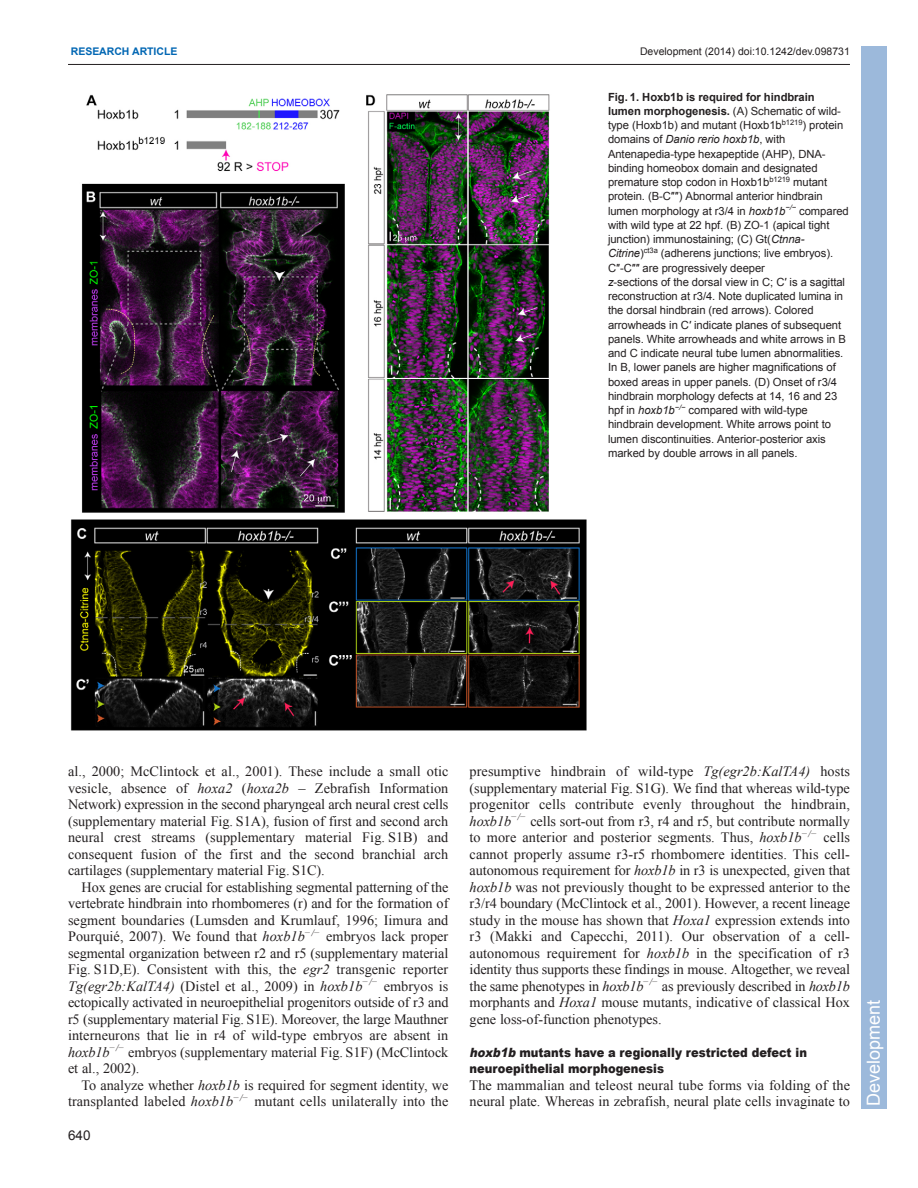
<style>
.page{position:relative;width:918px;height:1188px;background:#fff}
.page>*{position:absolute;margin:0;border:0;box-sizing:border-box;transform-origin:0 0}
.t1{font:18px "Arial";color:#fff}
.t2{font:14.25px/16.5px "Times New Roman";color:#231f20;text-align:justify}
.t3{font:13.5px "Arial";color:#231f20}
.t4{font:900 12.75px/16.5px "Arial";color:#231f20;scale:.9 1}
.t5{font:11.25px/14.2px "Arial";letter-spacing:-.005em;color:#231f20}
.t6{font:10.5px "Arial";color:#231f20}
.t7{font:700 10.5px "Arial";letter-spacing:-.005em;color:#0166b3}
.s1{font-weight:700}
.s2{font-style:italic}
</style>
<div class="page">
<hr style="left:68px;top:64px;width:782px;height:1px;background:#231f20">
<img style="left:70px;top:94px;width:517px;height:637px">
<div style="left:861px;top:46px;width:25px;height:1063px;background:#9cb9db"></div>
<p class="t7" style="left:71px;top:45px;width:108px">RESEARCH ARTICLE</p>
<p class="t6" style="left:640px;top:45px;width:211px">Development (2014) doi:10.1242/dev.098731</p>
<p class="t5" style="left:608px;top:90px;width:242px"><span class="s1">Fig. 1. Hoxb1b is required for hindbrain lumen morphogenesis.</span> (A) Schematic of wild&shy;type (Hoxb1b) and mutant (Hoxb1b<sup>b1219</sup>) protein domains of <span class="s2">Danio rerio hoxb1b</span>, with Antenapedia-type hexapeptide (AHP), DNA&shy;binding homeobox domain and designated premature stop codon in Hoxb1b<sup>b1219</sup> mutant protein. (B-C″″) Abnormal anterior hindbrain lumen morphology at r3/4 in <span class="s2">hoxb1b</span><sup>−/−</sup> compared with wild type at 22 hpf. (B) ZO-1 (apical tight junction) immunostaining; (C) Gt(<span class="s2">Ctnna-Citrine</span>)<sup>ct3a</sup> (adherens junctions; live embryos).<br>C″-C″″ are progressively deeper<br><span class="s2">z</span>-sections of the dorsal view in C; C′ is a sagittal reconstruction at r3/4. Note duplicated lumina in the dorsal hindbrain (red arrows). Colored arrowheads in C′ indicate planes of subsequent panels. White arrowheads and white arrows in B and C indicate neural tube lumen abnormalities.<br>In B, lower panels are higher magnifications of boxed areas in upper panels. (D) Onset of r3/4 hindbrain morphology defects at 14, 16 and 23 hpf in <span class="s2">hoxb1b</span><sup>−/−</sup> compared with wild-type hindbrain development. White arrows point to lumen discontinuities. Anterior-posterior axis marked by double arrows in all panels.</p>
<p class="t2" style="left:68px;top:763px;width:382px">al., 2000; McClintock et al., 2001). These include a small otic vesicle, absence of <span class="s2">hoxa2</span> (<span class="s2">hoxa2b</span> – Zebrafish Information Network) expression in the second pharyngeal arch neural crest cells (supplementary material Fig. S1A), fusion of first and second arch neural crest streams (supplementary material Fig. S1B) and consequent fusion of the first and the second branchial arch cartilages (supplementary material Fig. S1C).</p>
<p class="t2" style="left:68px;top:879px;width:382px;text-indent:13px">Hox genes are crucial for establishing segmental patterning of the vertebrate hindbrain into rhombomeres (r) and for the formation of segment boundaries (Lumsden and Krumlauf, 1996; Iimura and Pourquié, 2007). We found that <span class="s2">hoxb1b</span><sup>−/−</sup> embryos lack proper segmental organization between r2 and r5 (supplementary material Fig. S1D,E). Consistent with this, the <span class="s2">egr2</span> transgenic reporter <span class="s2">Tg(egr2b:KalTA4)</span> (Distel et al., 2009) in <span class="s2">hoxb1b</span><sup>−/−</sup> embryos is ectopically activated in neuroepithelial progenitors outside of r3 and r5 (supplementary material Fig. S1E). Moreover, the large Mauthner interneurons that lie in r4 of wild-type embryos are absent in <span class="s2">hoxb1b</span><sup>−/−</sup> embryos (supplementary material Fig. S1F) (McClintock et al., 2002).</p>
<p class="t2" style="left:68px;top:1077px;width:382px;text-align:right">To analyze whether <span class="s2">hoxb1b</span> is required for segment identity, we transplanted labeled <span class="s2">hoxb1b</span><sup>−/−</sup> mutant cells unilaterally into the</p>
<p class="t3" style="left:68px;top:1128px;width:24px">640</p>
<p class="t2" style="left:470px;top:763px;width:382px">presumptive hindbrain of wild-type <span class="s2">Tg(egr2b:KalTA4)</span> hosts (supplementary material Fig. S1G). We find that whereas wild-type progenitor cells contribute evenly throughout the hindbrain, <span class="s2">hoxb1b</span><sup>−/−</sup> cells sort-out from r3, r4 and r5, but contribute normally to more anterior and posterior segments. Thus, <span class="s2">hoxb1b</span><sup>−/−</sup> cells cannot properly assume r3-r5 rhombomere identities. This cell&shy;autonomous requirement for <span class="s2">hoxb1b</span> in r3 is unexpected, given that <span class="s2">hoxb1b</span> was not previously thought to be expressed anterior to the r3/r4 boundary (McClintock et al., 2001). However, a recent lineage study in the mouse has shown that <span class="s2">Hoxa1</span> expression extends into r3 (Makki and Capecchi, 2011). Our observation of a cell&shy;autonomous requirement for <span class="s2">hoxb1b</span> in the specification of r3 identity thus supports these findings in mouse. Altogether, we reveal the same phenotypes in <span class="s2">hoxb1b</span><sup>−/−</sup> as previously described in <span class="s2">hoxb1b </span>morphants and <span class="s2">Hoxa1</span> mouse mutants, indicative of classical Hox gene loss-of-function phenotypes.</p>
<p class="t4" style="left:470px;top:1043px;width:376px"><span class="s2">hoxb1b</span>mutants have a regionally restricted defect in neuroepithelial morphogenesis</p>
<p class="t2" style="left:470px;top:1077px;width:382px">The mammalian and teleost neural tube forms via folding of the neural plate. Whereas in zebrafish, neural plate cells invaginate to</p>
<p class="t1" style="left:862px;top:1106px;width:108px;rotate:-90deg">Development</p>
</div>
